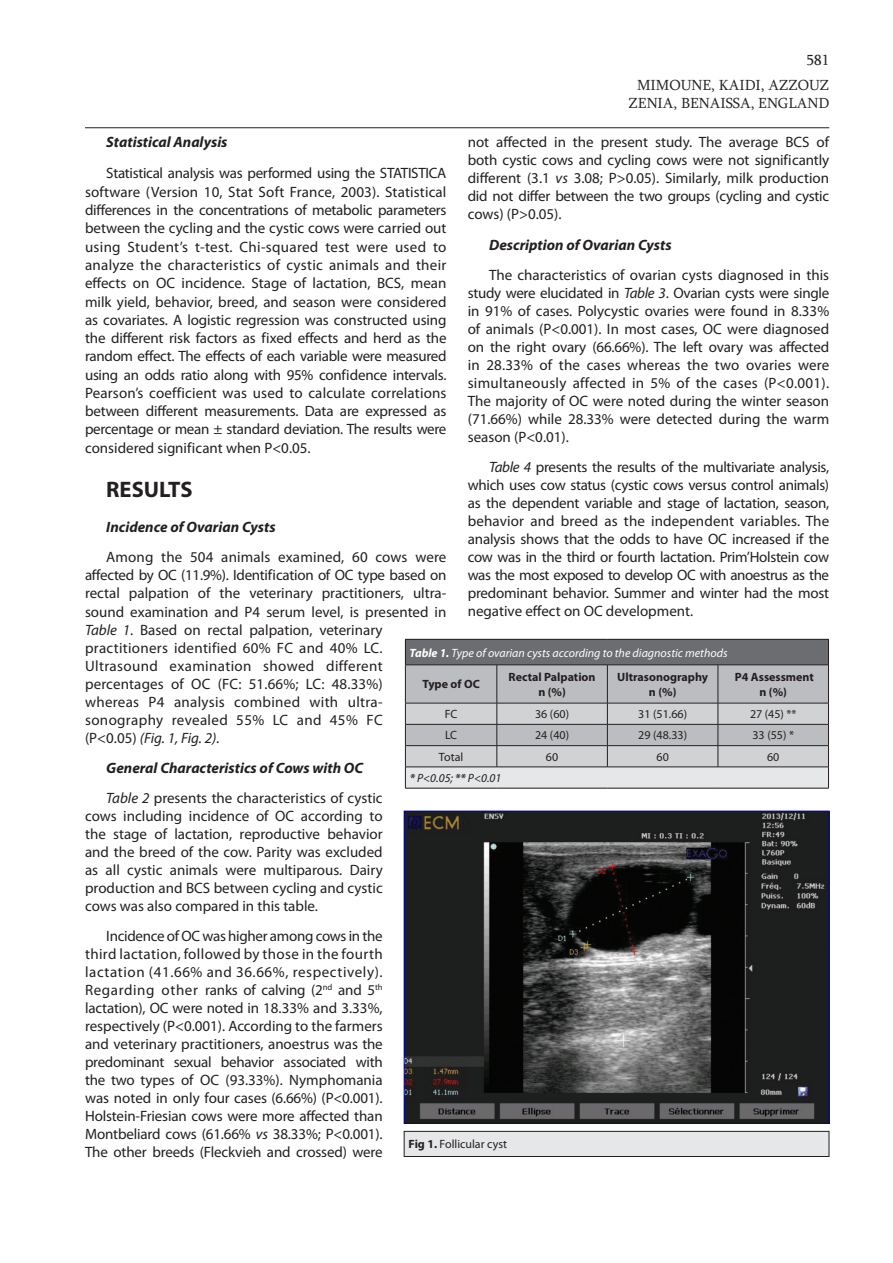
<style>
.page{position:relative;width:893px;height:1263px;background:#fff}
.page>*{position:absolute;margin:0;border:0;box-sizing:border-box;transform-origin:0 0}
.t1{font:700 22.5px "Myriad Pro";color:#231f20}
.t2{font:15px/18px "Myriad Pro";color:#231f20;text-align:justify}
.t3{font:italic 700 15px/29.8px "Myriad Pro";color:#231f20}
.t4{font:15px/25px "Sylfaen";color:#231f20;text-align:right}
.t5{font:12px "Myriad Pro";color:#231f20}
.t6{font:700 12px/14.4px "Myriad Pro";color:#231f20;text-align:center}
.t7{font:italic 12px "Myriad Pro";color:#fff}
.t8{font:italic 12px "Myriad Pro";color:#231f20}
.s1{font-style:italic}
.s2{font-weight:700}
.s3{font-weight:600}
.s4{font-weight:400}
.s5{font-weight:400;font-style:normal}
</style>
<div class="page">
<hr style="left:85px;top:127px;width:744px;height:1px;background:#231f20">
<svg style="left:405px;top:639px;width:424px;height:149px;background:#b2b3b5"></svg>
<hr style="left:405px;top:788px;width:92px;height:1px;background:#231f20">
<hr style="left:497px;top:788px;width:110px;height:1px;background:#231f20">
<hr style="left:607px;top:788px;width:111px;height:1px;background:#231f20">
<hr style="left:718px;top:788px;width:111px;height:1px;background:#231f20">
<img style="left:406px;top:813px;width:421px;height:309px">
<div style="left:404px;top:811px;width:425px;height:313px;border:1px solid #0000b4"></div>
<div style="left:404px;top:1131px;width:425px;height:25px;background:#e6e7e9"></div>
<div style="left:404px;top:1131px;width:425px;height:26px;border:1px solid #231f20"></div>
<p class="t4" style="left:637px;top:47px;width:194px">581<br>MIMOUNE, KAIDI, AZZOUZ</p>
<p class="t4" style="left:629px;top:90px;width:202px">ZENIA, BENAISSA, ENGLAND</p>
<p class="t2" style="left:468px;top:133px;width:363px">not affected in the present study. The average BCS of both cystic cows and cycling cows were not significantly different (3.1 <span class="s1">vs</span> 3.08; P&gt;0.05). Similarly, milk production did not differ between the two groups (cycling and cystic cows) (P&gt;0.05).</p>
<p class="t3" style="left:489px;top:230px;width:184px">Description of Ovarian Cysts</p>
<p class="t2" style="left:468px;top:266px;width:363px;text-indent:21px">The characteristics of ovarian cysts diagnosed in this study were elucidated in <span class="s1">Table 3</span>. Ovarian cysts were single in 91% of cases. Polycystic ovaries were found in 8.33% of animals (P&lt;0.001). In most cases, OC were diagnosed on the right ovary (66.66%). The left ovary was affected in 28.33% of the cases whereas the two ovaries were simultaneously affected in 5% of the cases (P&lt;0.001).<br>The majority of OC were noted during the winter season (71.66%) while 28.33% were detected during the warm season (P&lt;0.01).</p>
<p class="t2" style="left:468px;top:458px;width:363px;text-indent:21px"><span class="s1">Table 4</span> presents the results of the multivariate analysis, which uses cow status (cystic cows versus control animals) as the dependent variable and stage of lactation, season, behavior and breed as the independent variables. The analysis shows that the odds to have OC increased if the cow was in the third or fourth lactation. Prim’Holstein cow was the most exposed to develop OC with anoestrus as the predominant behavior. Summer and winter had the most negative effect on OC development.</p>
<p class="t7" style="left:410px;top:645px;width:319px"><span class="s2">Table 1.</span> Type of ovarian cysts according to the diagnostic methods</p>
<p class="t6" style="left:422px;top:677px;width:59px">Type of OC</p>
<p class="t6" style="left:509px;top:670px;width:88px">Rectal Palpation n (%)</p>
<p class="t6" style="left:617px;top:670px;width:92px">Ultrasonography n (%)</p>
<p class="t6" style="left:735px;top:670px;width:81px">P4 Assessment n (%)</p>
<p class="t5" style="left:445px;top:707px;width:14px">FC</p>
<p class="t5" style="left:535px;top:707px;width:35px">36 (60)</p>
<p class="t5" style="left:638px;top:707px;width:50px">31 (51.66)</p>
<p class="t5" style="left:750px;top:707px;width:48px">27 (45) **</p>
<p class="t5" style="left:445px;top:728px;width:14px">LC</p>
<p class="t5" style="left:535px;top:728px;width:35px">24 (40)</p>
<p class="t5" style="left:638px;top:728px;width:50px">29 (48.33)</p>
<p class="t5" style="left:752px;top:728px;width:43px">33 (55) *</p>
<p class="t5" style="left:439px;top:749px;width:26px">Total</p>
<p class="t5" style="left:546px;top:749px;width:14px">60</p>
<p class="t5" style="left:656px;top:749px;width:14px">60</p>
<p class="t5" style="left:767px;top:749px;width:14px">60</p>
<p class="t8" style="left:410px;top:770px;width:93px"><span class="s3">*</span> P&lt;0.05; <span class="s3">**</span> P&lt;0.01</p>
<p class="t3" style="left:106px;top:127px;width:123px">Statistical Analysis</p>
<p class="t2" style="left:85px;top:164px;width:363px;text-indent:21px">Statistical analysis was performed using the STATISTICA software (Version 10, Stat Soft France, 2003). Statistical differences in the concentrations of metabolic parameters between the cycling and the cystic cows were carried out using Student’s t-test. Chi-squared test were used to analyze the characteristics of cystic animals and their effects on OC incidence. Stage of lactation, BCS, mean milk yield, behavior, breed, and season were considered as covariates. A logistic regression was constructed using the different risk factors as fixed effects and herd as the random effect. The effects of each variable were measured using an odds ratio along with 95% confidence intervals.<br>Pearson’s coefficient was used to calculate correlations between different measurements. Data are expressed as percentage or mean ± standard deviation. The results were considered significant when P&lt;0.05.</p>
<h1 class="t1" style="left:106px;top:474px;width:88px">RESULTS</h1>
<p class="t3" style="left:106px;top:512px;width:171px">Incidence of Ovarian Cysts</p>
<p class="t2" style="left:85px;top:548px;width:363px;text-align:left;text-indent:21px">Among the 504 animals examined, 60 cows were affected by OC (11.9%). Identification of OC type based on rectal palpation of the veterinary practitioners, ultra&shy;sound examination and P4 serum level, is presented in <span class="s1">Table 1</span>. Based on rectal palpation, veterinary practitioners identified 60% FC and 40% LC.<br>Ultrasound examination showed different percentages of OC (FC: 51.66%; LC: 48.33%)<br>whereas P4 analysis combined with ultra&shy;sonography revealed 55% LC and 45% FC<br>(P&lt;0.05) <span class="s1">(Fig. 1, Fig. 2)</span>.</p>
<p class="t3" style="left:106px;top:752px;width:278px">General Characteristics of Cows with OC<br><span class="s4">Table 2</span> <span class="s5">presents the characteristics of cystic</span></p>
<p class="t2" style="left:85px;top:806px;width:299px">cows including incidence of OC according to the stage of lactation, reproductive behavior and the breed of the cow. Parity was excluded as all cystic animals were multiparous. Dairy production and BCS between cycling and cystic cows was also compared in this table.</p>
<p class="t2" style="left:85px;top:926px;width:299px;text-indent:21px">Incidence of OC was higher among cows in the third lactation, followed by those in the fourth lactation (41.66% and 36.66%, respectively).<br>Regarding other ranks of calving (2<sup>nd</sup> and 5<sup>th </sup>lactation), OC were noted in 18.33% and 3.33%, respectively (P&lt;0.001). According to the farmers and veterinary practitioners, anoestrus was the predominant sexual behavior associated with the two types of OC (93.33%). Nymphomania was noted in only four cases (6.66%) (P&lt;0.001).<br>Holstein-Friesian cows were more affected than Montbeliard cows (61.66% <span class="s1">vs</span> 38.33%; P&lt;0.001).<br>The other breeds (Fleckvieh and crossed) were</p>
<p class="t5" style="left:409px;top:1137px;width:100px"><span class="s2">Fig 1.</span> Follicular cyst</p>
</div>
